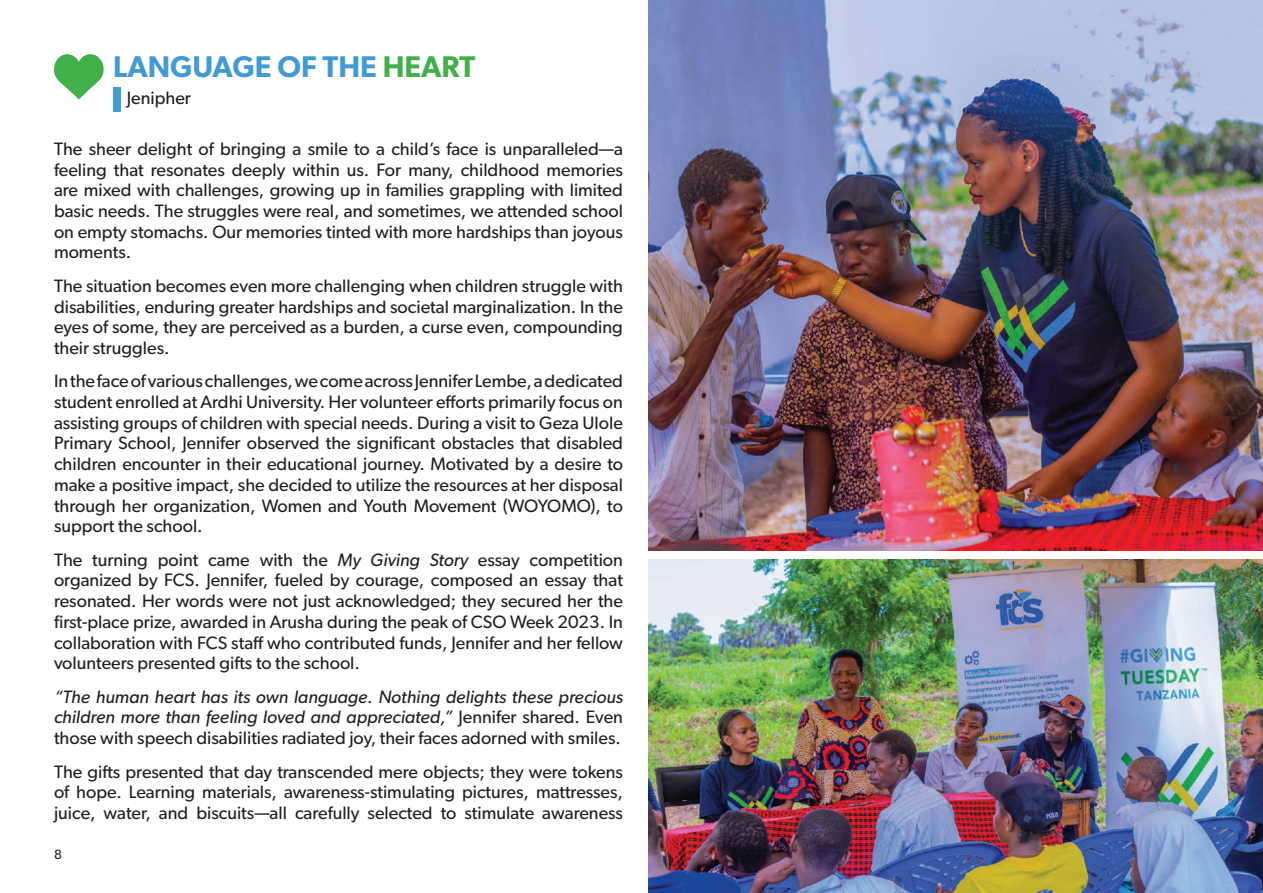
<style>
.page{position:relative;width:1263px;height:893px;background:#fff}
.page>*{position:absolute;margin:0;border:0;box-sizing:border-box;transform-origin:0 0}
.t1{font:600 30px "Gibson";color:#429ad4}
.t2{font:18px/20.7px "Gibson";color:#231f20;text-align:justify}
.t3{font:italic 18px/20.7px "Gibson";color:#231f20;text-align:justify}
.t4{font:13.5px "Gibson";color:#231f20}
.s1{color:#41b049}
.s2{font-style:italic}
.s3{font-style:normal}
</style>
<div class="page">
<div style="left:113px;top:87px;width:7px;height:25px;background:#429ad4"></div>
<img style="left:648px;top:0;width:615px;height:551px">
<img style="left:648px;top:560px;width:615px;height:333px">
<svg style="left:54px;top:54px;width:50px;height:46px"></svg>
<h1 class="t1" style="left:113px;top:48px;width:364px">LANGUAGE OF THE <span class="s1">HEART</span></h1>
<p class="t2" style="left:127px;top:87px;width:66px">Jenipher</p>
<p class="t2" style="left:54px;top:138px;width:570px">The sheer delight of bringing a smile to a child’s face is unparalleled—a feeling that resonates deeply within us. For many, childhood memories are mixed with challenges, growing up in families grappling with limited basic needs. The struggles were real, and sometimes, we attended school on empty stomachs. Our memories tinted with more hardships than joyous moments.</p>
<p class="t2" style="left:54px;top:275px;width:570px">The situation becomes even more challenging when children struggle with disabilities, enduring greater hardships and societal marginalization. In the eyes of some, they are perceived as a burden, a curse even, compounding their struggles.</p>
<p class="t2" style="left:54px;top:370px;width:570px">In the face of various challenges, we come across Jennifer Lembe, a dedicated student enrolled at Ardhi University. Her volunteer efforts primarily focus on assisting groups of children with special needs. During a visit to Geza Ulole Primary School, Jennifer observed the significant obstacles that disabled children encounter in their educational journey. Motivated by a desire to make a positive impact, she decided to utilize the resources at her disposal through her organization, Women and Youth Movement (WOYOMO), to support the school.</p>
<p class="t2" style="left:54px;top:549px;width:570px">The turning point came with the <span class="s2">My Giving Story</span> essay competition organized by FCS. Jennifer, fueled by courage, composed an essay that resonated. Her words were not just acknowledged; they secured her the first-place prize, awarded in Arusha during the peak of CSO Week 2023. In collaboration with FCS staff who contributed funds, Jennifer and her fellow volunteers presented gifts to the school.</p>
<p class="t3" style="left:54px;top:686px;width:570px">“The human heart has its own language. Nothing delights these precious children more than feeling loved and appreciated,” <span class="s3">Jennifer shared. Even those with speech disabilities radiated joy, their faces adorned with smiles.</span></p>
<p class="t2" style="left:54px;top:761px;width:570px">The gifts presented that day transcended mere objects; they were tokens of hope. Learning materials, awareness-stimulating pictures, mattresses, juice, water, and biscuits—all carefully selected to stimulate awareness</p>
<p class="t4" style="left:54px;top:846px;width:9px">8</p>
</div>
